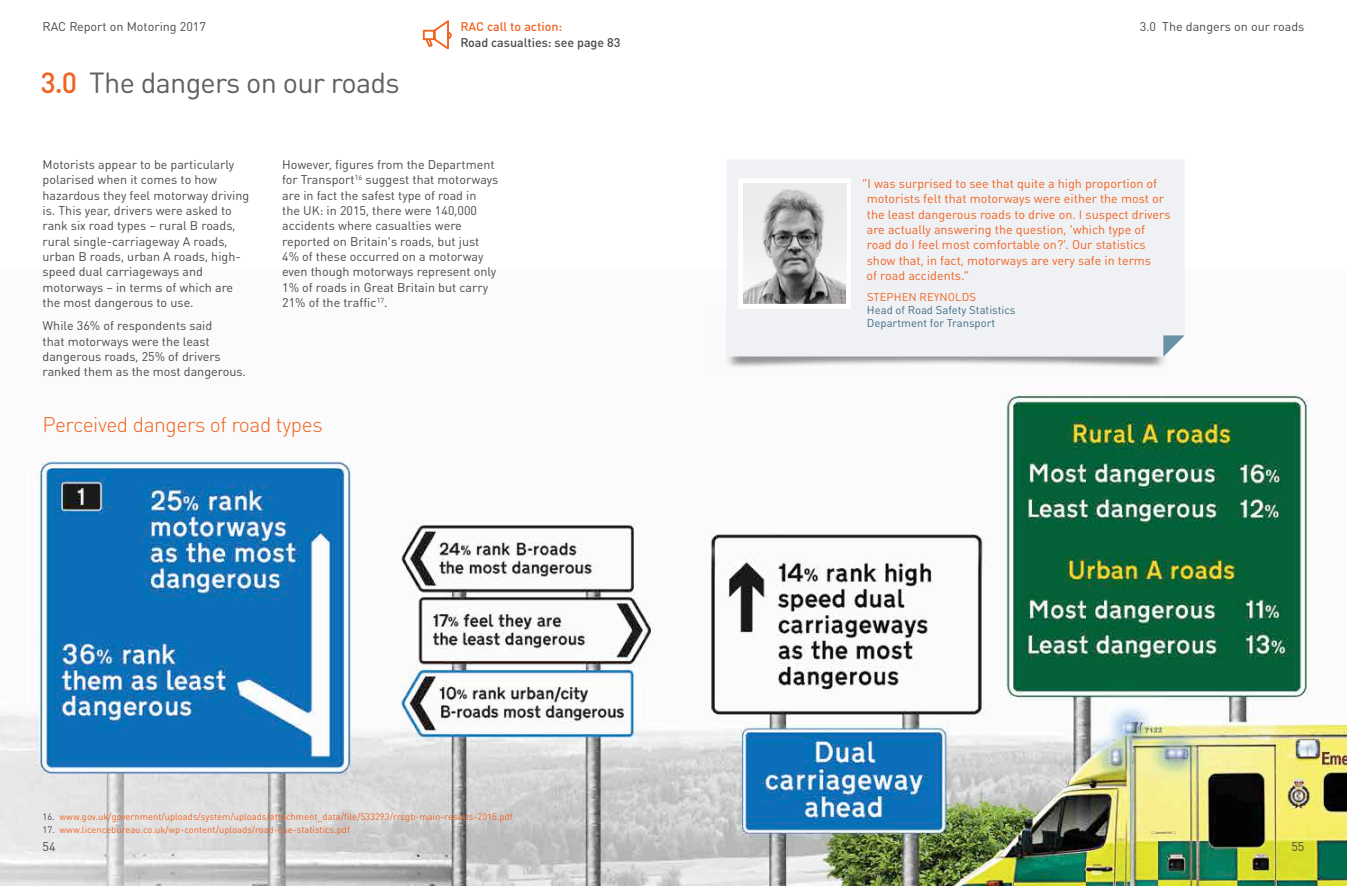
<style>
.page{position:relative;width:1347px;height:886px;background:#fff}
.page>*{position:absolute;margin:0;border:0;box-sizing:border-box;transform-origin:0 0}
.t1{font:28.75px "DIN Round OT";letter-spacing:-.025em;color:#626064}
.t2{font:300 21px "DIN Round OT";letter-spacing:-.02em;color:#f16321}
.t3{font:12.5px/15.2px "DIN Round OT";color:#4c484c}
.t4{font:12.5px/15.2px "DIN Round OT";color:#f16321}
.t5{font:500 12.5px "DIN Round OT";letter-spacing:-.005em;color:#4c484c}
.t6{font:500 12.5px "DIN Round OT";color:#f16321}
.t7{font:11.25px/13.1px "DIN Round OT";color:#406c85}
.t8{font:11.25px "DIN Round OT";letter-spacing:.005em;color:#f16321}
.t9{font:9.38px "DIN Round OT";color:#f16321}
.s1{font-weight:500;color:#f16321}
.s2{color:#4c484c}
</style>
<div class="page">
<img style="left:0;top:269px;width:1346px;height:617px">
<svg style="left:422px;top:20px;width:30px;height:30px"></svg>
<img style="left:709px;top:311px;width:458px;height:63px">
<div style="left:726px;top:160px;width:458px;height:197px;background:#eff1f4"></div>
<svg style="left:1163px;top:335px;width:21px;height:22px"></svg>
<svg style="left:735px;top:176px;width:118px;height:135px"></svg>
<svg style="left:743px;top:183px;width:103px;height:121px"></svg>
<p class="t6" style="left:460px;top:18px;width:103px">RAC call to action:</p>
<p class="t5" style="left:460px;top:34px;width:161px">Road casualties: see page 83</p>
<p class="t3" style="left:43px;top:18px;width:165px">RAC Report on Motoring 2017</p>
<p class="t3" style="left:1139px;top:18px;width:166px">3.0 The dangers on our roads</p>
<h1 class="t1" style="left:40px;top:65px;width:361px"><span class="s1">3.0</span> The dangers on our roads</h1>
<p class="t3" style="left:43px;top:157px;width:208px">Motorists appear to be particularly polarised when it comes to how hazardous they feel motorway driving is. This year, drivers were asked to rank six road types – rural B roads, rural single-carriageway A roads, urban B roads, urban A roads, high&shy;speed dual carriageways and motorways – in terms of which are the most dangerous to use.</p>
<p class="t3" style="left:43px;top:318px;width:205px">While 36% of respondents said<br>that motorways were the least dangerous roads, 25% of drivers ranked them as the most dangerous.</p>
<p class="t3" style="left:282px;top:157px;width:218px">However, figures from the Department for Transport<sup>16</sup> suggest that motorways are in fact the safest type of road in<br>the UK: in 2015, there were 140,000 accidents where casualties were reported on Britain’s roads, but just 4% of these occurred on a motorway even though motorways represent only 1% of roads in Great Britain but carry 21% of the traffic<sup>17</sup>.</p>
<h2 class="t2" style="left:43px;top:411px;width:282px">Perceived dangers of road types</h2>
<p class="t9" style="left:43px;top:810px;width:472px"><span class="s2">16.</span> www.gov.uk/government/uploads/system/uploads/attachment_data/file/533293/rrcgb-main-results-2015.pdf</p>
<p class="t9" style="left:43px;top:823px;width:309px"><span class="s2">17.</span> www.licencebureau.co.uk/wp-content/uploads/road-use-statistics.pdf</p>
<p class="t4" style="left:866px;top:176px;width:305px;text-indent:-4px">“I was surprised to see that quite a high proportion of motorists felt that motorways were either the most or the least dangerous roads to drive on. I suspect drivers are actually answering the question, ‘which type of road do I feel most comfortable on?’. Our statistics show that, in fact, motorways are very safe in terms<br>of road accidents.”</p>
<p class="t8" style="left:867px;top:290px;width:110px">STEPHEN REYNOLDS</p>
<p class="t7" style="left:867px;top:303px;width:150px">Head of Road Safety Statistics<br>Department for Transport</p>
<p class="t3" style="left:43px;top:839px;width:15px">54</p>
<p class="t3" style="left:1291px;top:839px;width:15px">55</p>
</div>
